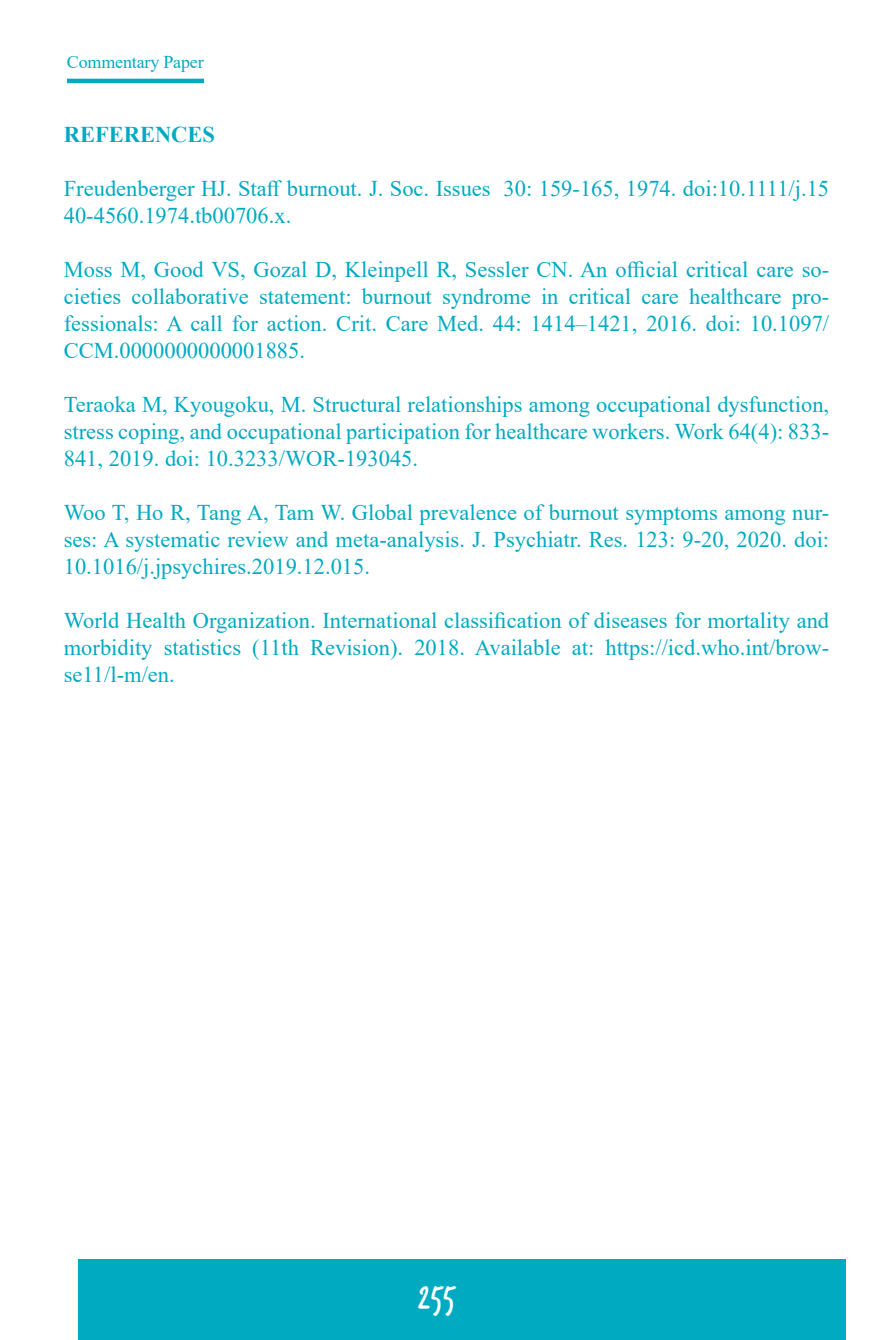
<style>
.page{position:relative;width:893px;height:1340px;background:#fff}
.page>*{position:absolute;margin:0;border:0;box-sizing:border-box;transform-origin:0 0}
.t1{font:36px "Trash Hand";color:#fff}
.t2{font:22.5px/27px "Times New Roman";color:#00aac1;text-align:justify}
.t3{font:700 22.5px "Times New Roman";color:#00aac1}
.t4{font:18px "Times New Roman";letter-spacing:-.01em;color:#00aac1}
</style>
<div class="page">
<div style="left:79px;top:1258px;width:767px;height:81px;background:#00abc1"></div>
<hr style="left:67px;top:79px;width:137px;height:4px;background:#00abc2">
<p class="t4" style="left:67px;top:49px;width:138px">Commentary Paper</p>
<p class="t3" style="left:64px;top:118px;width:153px">REFERENCES</p>
<p class="t2" style="left:64px;top:174px;width:767px">Freudenberger HJ. Staff burnout. J. Soc. Issues 30: 159-165, 1974. doi:10.1111/j.15<br>40-4560.1974.tb00706.x.</p>
<p class="t2" style="left:64px;top:255px;width:767px">Moss M, Good VS, Gozal D, Kleinpell R, Sessler CN. An official critical care so&shy;cieties collaborative statement: burnout syndrome in critical care healthcare pro&shy;fessionals: A call for action. Crit. Care Med. 44: 1414–1421, 2016. doi: 10.1097/ CCM.0000000000001885.</p>
<p class="t2" style="left:64px;top:390px;width:767px">Teraoka M, Kyougoku, M. Structural relationships among occupational dysfunction, stress coping, and occupational participation for healthcare workers. Work 64(4): 833- 841, 2019. doi: 10.3233/WOR-193045.</p>
<p class="t2" style="left:64px;top:498px;width:767px">Woo T, Ho R, Tang A, Tam W. Global prevalence of burnout symptoms among nur&shy;ses: A systematic review and meta-analysis. J. Psychiatr. Res. 123: 9-20, 2020. doi:<br>10.1016/j.jpsychires.2019.12.015.</p>
<p class="t2" style="left:64px;top:606px;width:767px">World Health Organization. International classification of diseases for mortality and morbidity statistics (11th Revision). 2018. Available at: https://icd.who.int/brow&shy;se11/l-m/en.</p>
<h1 class="t1" style="left:418px;top:1279px;width:39px">255</h1>
</div>
